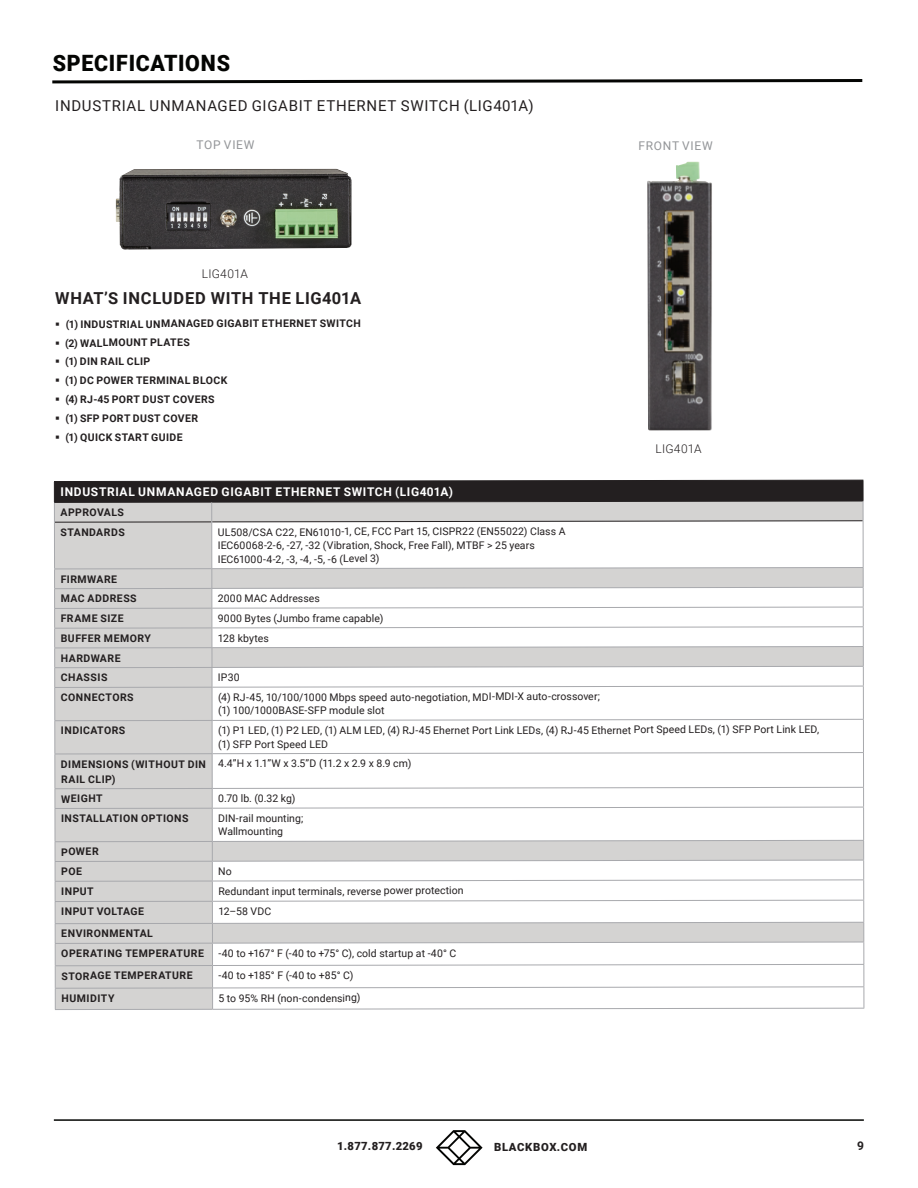
<style>
.page{position:relative;width:918px;height:1188px;background:#fff}
.page>*{position:absolute;margin:0;border:0;box-sizing:border-box;transform-origin:0 0}
.t1{font:900 22.5px "Roboto";letter-spacing:.035em;color:#040503;scale:.95 1}
.t2{font:700 16.5px "Roboto";letter-spacing:.035em;color:#231f20}
.t3{font:15px "Roboto";letter-spacing:.045em;color:#231f20}
.t4{font:700 12px "Roboto";letter-spacing:.055em;color:#fff}
.t5{font:12px "Roboto";letter-spacing:.055em;color:#939598}
.t6{font:300 12px "Roboto";letter-spacing:.01em;color:#231f20}
.t7{font:700 12px "Roboto";color:#231f20}
.t8{font:900 11.25px "Roboto";letter-spacing:.025em;color:#231f20}
.t9{font:900 11.25px "Roboto";letter-spacing:.05em;color:#231f20}
.t10{font:10.5px/13.6px "Roboto";letter-spacing:.005em;color:#231f20}
.t11{font:700 10.5px/19.8px "Roboto";letter-spacing:.04em;color:#231f20}
</style>
<div class="page">
<hr style="left:54px;top:1119px;width:810px;height:2px;background:#040503">
<svg style="left:436px;top:1130px;width:47px;height:35px"></svg>
<svg style="left:52px;top:79px;width:811px;height:5px"></svg>
<svg style="left:54px;top:523px;width:809px;height:487px"></svg>
<hr style="left:54px;top:628px;width:158px;height:1px;background:#a8a9ad">
<hr style="left:54px;top:720px;width:158px;height:1px;background:#a8a9ad">
<hr style="left:54px;top:647px;width:158px;height:1px;background:#a8a9ad">
<hr style="left:54px;top:667px;width:158px;height:1px;background:#a8a9ad">
<hr style="left:54px;top:753px;width:158px;height:1px;background:#a8a9ad">
<svg style="left:211px;top:719px;width:653px;height:2px"></svg>
<svg style="left:211px;top:752px;width:653px;height:2px"></svg>
<hr style="left:55px;top:808px;width:157px;height:1px;background:#a8a9ad">
<hr style="left:54px;top:568px;width:158px;height:1px;background:#a8a9ad">
<hr style="left:54px;top:588px;width:158px;height:1px;background:#a8a9ad">
<hr style="left:54px;top:608px;width:158px;height:1px;background:#a8a9ad">
<hr style="left:54px;top:687px;width:158px;height:1px;background:#a8a9ad">
<hr style="left:55px;top:788px;width:157px;height:1px;background:#a8a9ad">
<hr style="left:55px;top:841px;width:157px;height:1px;background:#a8a9ad">
<hr style="left:55px;top:861px;width:157px;height:1px;background:#a8a9ad">
<hr style="left:55px;top:881px;width:157px;height:1px;background:#a8a9ad">
<hr style="left:55px;top:901px;width:157px;height:1px;background:#a8a9ad">
<hr style="left:55px;top:923px;width:157px;height:1px;background:#a8a9ad">
<hr style="left:55px;top:943px;width:157px;height:1px;background:#a8a9ad">
<hr style="left:55px;top:965px;width:158px;height:1px;background:#a8a9ad">
<hr style="left:55px;top:988px;width:158px;height:1px;background:#a8a9ad">
<hr style="left:55px;top:1009px;width:158px;height:1px;background:#a8a9ad">
<hr style="left:211px;top:522px;width:1px;height:46px;background:#a8a9ad">
<hr style="left:212px;top:688px;width:1px;height:32px;background:#a8a9ad">
<hr style="left:212px;top:721px;width:1px;height:32px;background:#a8a9ad">
<hr style="left:212px;top:754px;width:1px;height:34px;background:#a8a9ad">
<hr style="left:212px;top:809px;width:1px;height:32px;background:#a8a9ad">
<svg style="left:54px;top:479px;width:810px;height:44px;background:#7a7777"></svg>
<hr style="left:54px;top:522px;width:1px;height:47px;background:#a8a9ad">
<svg style="left:54px;top:569px;width:1px;height:118px"></svg>
<hr style="left:54px;top:688px;width:1px;height:32px;background:#a8a9ad">
<hr style="left:54px;top:721px;width:1px;height:33px;background:#a8a9ad">
<hr style="left:54px;top:754px;width:1px;height:34px;background:#a8a9ad">
<svg style="left:55px;top:789px;width:1px;height:19px"></svg>
<hr style="left:55px;top:809px;width:1px;height:32px;background:#a8a9ad">
<svg style="left:55px;top:842px;width:1px;height:167px"></svg>
<hr style="left:863px;top:521px;width:1px;height:46px;background:#a8a9ad">
<svg style="left:211px;top:567px;width:653px;height:121px"></svg>
<hr style="left:863px;top:686px;width:1px;height:33px;background:#a8a9ad">
<hr style="left:863px;top:720px;width:1px;height:32px;background:#a8a9ad">
<hr style="left:863px;top:753px;width:1px;height:34px;background:#a8a9ad">
<svg style="left:211px;top:787px;width:653px;height:22px"></svg>
<hr style="left:863px;top:807px;width:1px;height:33px;background:#a8a9ad">
<svg style="left:212px;top:840px;width:653px;height:170px"></svg>
<img style="left:647px;top:162px;width:65px;height:269px">
<img style="left:116px;top:169px;width:236px;height:81px">
<h1 class="t1" style="left:53px;top:47px;width:188px">SPECIFICATIONS</h1>
<h3 class="t3" style="left:55px;top:95px;width:480px">INDUSTRIAL UNMANAGED GIGABIT ETHERNET SWITCH (LIG401A)</h3>
<p class="t5" style="left:196px;top:136px;width:60px">TOP VIEW</p>
<p class="t6" style="left:202px;top:266px;width:47px">LIG401A</p>
<h2 class="t2" style="left:55px;top:287px;width:307px">WHAT’S INCLUDED WITH THE LIG401A</h2>
<p class="t11" style="left:55px;top:313px;width:307px">▪ (1) INDUSTRIAL UNMANAGED GIGABIT ETHERNET SWITCH</p>
<p class="t11" style="left:55px;top:332px;width:136px">▪ (2) WALLMOUNT PLATES</p>
<p class="t11" style="left:55px;top:351px;width:97px">▪ (1) DIN RAIL CLIP</p>
<p class="t11" style="left:55px;top:370px;width:174px">▪ (1) DC POWER TERMINAL BLOCK</p>
<p class="t11" style="left:55px;top:389px;width:161px">▪ (4) RJ-45 PORT DUST COVERS</p>
<p class="t11" style="left:55px;top:408px;width:145px">▪ (1) SFP PORT DUST COVER</p>
<p class="t11" style="left:55px;top:427px;width:129px">▪ (1) QUICK START GUIDE</p>
<p class="t4" style="left:61px;top:483px;width:394px">INDUSTRIAL UNMANAGED GIGABIT ETHERNET SWITCH (LIG401A)</p>
<p class="t11" style="left:61px;top:502px;width:66px">APPROVALS<br>STANDARDS</p>
<p class="t10" style="left:218px;top:524px;width:349px">UL508/CSA C22, EN61010-1, CE, FCC Part 15, CISPR22 (EN55022) Class A<br>IEC60068-2-6, -27, -32 (Vibration, Shock, Free Fall), MTBF &gt; 25 years<br>IEC61000-4-2, -3, -4, -5, -6 (Level 3)</p>
<p class="t11" style="left:61px;top:569px;width:78px">FIRMWARE<br>MAC ADDRESS</p>
<p class="t10" style="left:218px;top:591px;width:104px">2000 MAC Addresses</p>
<p class="t11" style="left:61px;top:608px;width:64px">FRAME SIZE</p>
<p class="t10" style="left:218px;top:611px;width:167px">9000 Bytes (Jumbo frame capable)</p>
<p class="t11" style="left:61px;top:628px;width:92px">BUFFER MEMORY</p>
<p class="t10" style="left:218px;top:631px;width:52px">128 kbytes</p>
<p class="t11" style="left:61px;top:648px;width:61px">HARDWARE<br>CHASSIS</p>
<p class="t10" style="left:218px;top:670px;width:23px">IP30</p>
<p class="t5" style="left:638px;top:137px;width:76px">FRONT VIEW</p>
<p class="t6" style="left:656px;top:440px;width:47px">LIG401A</p>
<p class="t11" style="left:61px;top:687px;width:74px">CONNECTORS</p>
<p class="t10" style="left:218px;top:690px;width:384px">(4) RJ-45, 10/100/1000 Mbps speed auto-negotiation, MDI-MDI-X auto-crossover; (1) 100/1000BASE-SFP module slot</p>
<p class="t11" style="left:61px;top:720px;width:66px">INDICATORS</p>
<p class="t10" style="left:218px;top:723px;width:603px">(1) P1 LED, (1) P2 LED, (1) ALM LED, (4) RJ-45 Ehernet Port Link LEDs, (4) RJ-45 Ethernet Port Speed LEDs, (1) SFP Port Link LED, (1) SFP Port Speed LED</p>
<p class="t11" style="left:61px;top:756px;width:147px;line-height:15.1px">DIMENSIONS (WITHOUT DIN<br>RAIL CLIP)</p>
<p class="t10" style="left:218px;top:756px;width:195px">4.4”H x 1.1”W x 3.5”D (11.2 x 2.9 x 8.9 cm)</p>
<p class="t11" style="left:61px;top:788px;width:43px">WEIGHT</p>
<p class="t10" style="left:218px;top:791px;width:79px">0.70 lb. (0.32 kg)</p>
<p class="t11" style="left:61px;top:808px;width:129px">INSTALLATION OPTIONS</p>
<p class="t10" style="left:218px;top:811px;width:87px">DIN-rail mounting;<br>Wallmounting</p>
<p class="t11" style="left:61px;top:841px;width:39px">POWER<br>POE</p>
<p class="t10" style="left:218px;top:864px;width:15px">No</p>
<p class="t11" style="left:61px;top:881px;width:34px">INPUT</p>
<p class="t10" style="left:218px;top:884px;width:247px">Redundant input terminals, reverse power protection</p>
<p class="t11" style="left:61px;top:901px;width:84px">INPUT VOLTAGE</p>
<p class="t10" style="left:218px;top:904px;width:54px">12–58 VDC</p>
<p class="t11" style="left:61px;top:923px;width:144px">ENVIRONMENTAL<br>OPERATING TEMPERATURE</p>
<p class="t10" style="left:218px;top:946px;width:240px">-40 to +167° F (-40 to +75° C), cold startup at -40° C</p>
<p class="t11" style="left:61px;top:965px;width:133px">STORAGE TEMPERATURE</p>
<p class="t10" style="left:218px;top:968px;width:136px">-40 to +185° F (-40 to +85° C)</p>
<p class="t11" style="left:61px;top:988px;width:55px">HUMIDITY</p>
<p class="t10" style="left:219px;top:991px;width:143px">5 to 95% RH (non-condensing)</p>
<p class="t8" style="left:337px;top:1138px;width:87px">1.877.877.2269</p>
<p class="t9" style="left:494px;top:1139px;width:95px">BLACKBOX.COM</p>
<p class="t7" style="left:857px;top:1137px;width:8px">9</p>
</div>
